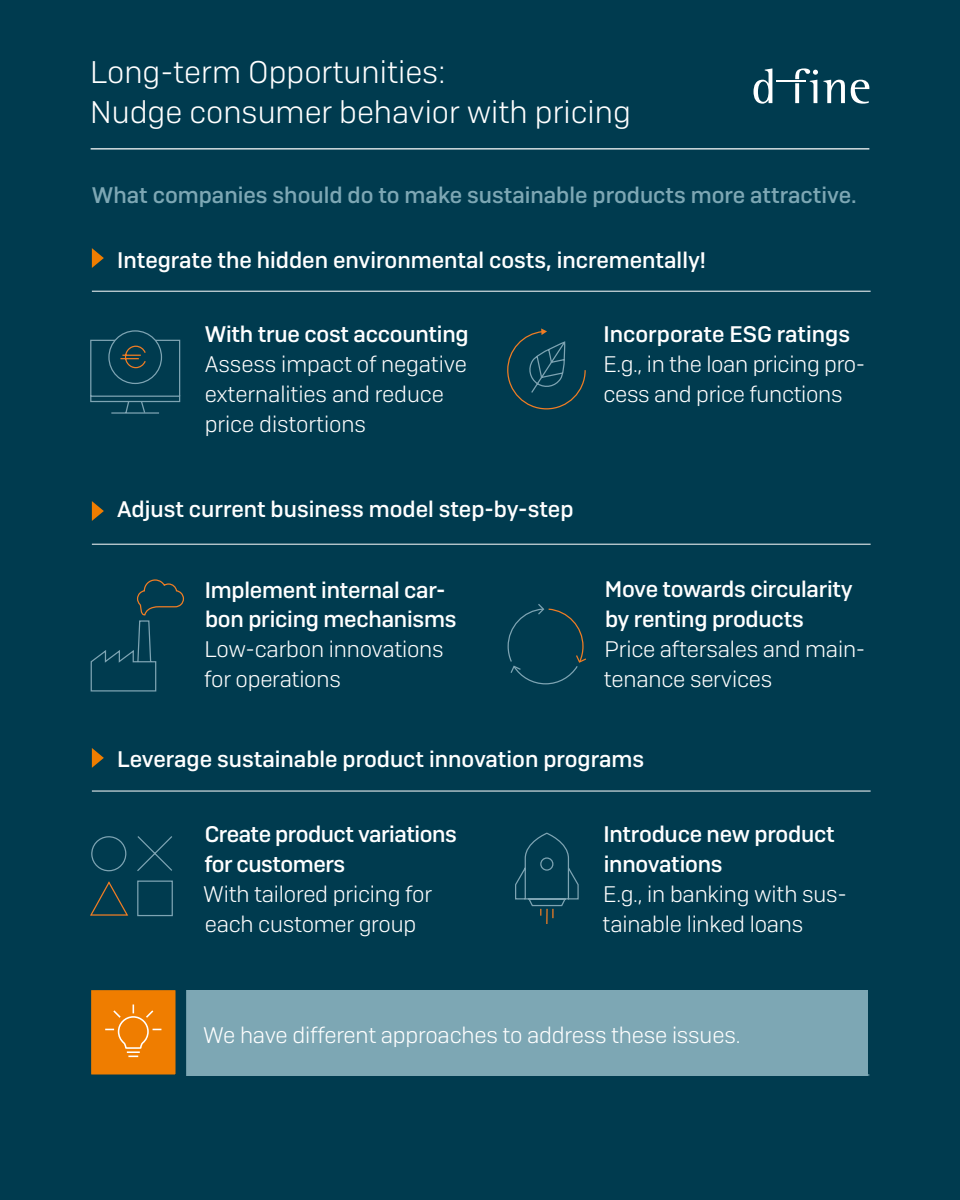
<style>
.page{position:relative;width:960px;height:1200px;background:#003b4f}
.page>*{position:absolute;margin:0;border:0;box-sizing:border-box;transform-origin:0 0}
.t1{font:31.25px/40px "Camber Lg";color:#fff}
.t2{font:500 22.5px/30px "Camber";letter-spacing:-.01em;color:#fff}
.t3{font:22.5px/30px "Camber Lg";letter-spacing:-.01em;color:#fff}
.t4{font:500 22.5px "Camber";color:#7da7b4}
</style>
<div class="page">
<hr style="left:91px;top:148px;width:778px;height:1px;background:#fff">
<hr style="left:91px;top:1074px;width:778px;height:2px;background:#7da7b4">
<svg style="left:754px;top:68px;width:18px;height:36px"></svg>
<hr style="left:776px;top:81px;width:30px;height:1px;background:#fff">
<svg style="left:795px;top:68px;width:74px;height:36px"></svg>
<hr style="left:92px;top:291px;width:779px;height:1px;background:#fff">
<hr style="left:92px;top:544px;width:779px;height:1px;background:#fff">
<hr style="left:92px;top:791px;width:779px;height:1px;background:#fff">
<svg style="left:92px;top:248px;width:12px;height:20px"></svg>
<svg style="left:92px;top:501px;width:12px;height:20px"></svg>
<svg style="left:92px;top:748px;width:12px;height:20px"></svg>
<svg style="left:507px;top:328px;width:79px;height:82px"></svg>
<svg style="left:507px;top:604px;width:79px;height:81px"></svg>
<svg style="left:90px;top:836px;width:83px;height:81px"></svg>
<svg style="left:90px;top:579px;width:94px;height:113px"></svg>
<svg style="left:90px;top:339px;width:91px;height:75px"></svg>
<div style="left:91px;top:990px;width:777px;height:85px;background:#7da7b4"></div>
<svg style="left:91px;top:990px;width:96px;height:86px;background:#cf7812"></svg>
<svg style="left:515px;top:833px;width:64px;height:91px"></svg>
<h1 class="t1" style="left:90px;top:51px;width:542px">Long-term Opportunities:<br>Nudge consumer behavior with pricing</h1>
<p class="t4" style="left:92px;top:181px;width:766px">What companies should do to make sustainable products more attractive.</p>
<p class="t2" style="left:117px;top:244px;width:590px">Integrate the hidden environmental costs, incrementally!</p>
<p class="t2" style="left:205px;top:319px;width:265px">With true cost accounting</p>
<p class="t3" style="left:205px;top:349px;width:264px">Assess impact of negative externalities and reduce price distortions</p>
<p class="t2" style="left:117px;top:494px;width:458px">Adjust current business model step-by-step</p>
<p class="t2" style="left:205px;top:574px;width:253px">Implement internal car&shy;bon pricing mechanisms</p>
<p class="t3" style="left:204px;top:634px;width:241px">Low-carbon innovations for operations</p>
<p class="t2" style="left:603px;top:319px;width:248px">Incorporate ESG ratings</p>
<p class="t3" style="left:603px;top:349px;width:263px">E.g., in the loan pricing pro&shy;cess and price functions</p>
<p class="t2" style="left:605px;top:574px;width:250px">Move towards circularity by renting products</p>
<p class="t3" style="left:604px;top:634px;width:263px">Price aftersales and main&shy;tenance services</p>
<p class="t2" style="left:117px;top:744px;width:529px">Leverage sustainable product innovation programs</p>
<p class="t2" style="left:204px;top:819px;width:254px">Create product variations for customers</p>
<p class="t3" style="left:203px;top:879px;width:231px">With tailored pricing for each customer group</p>
<p class="t2" style="left:603px;top:819px;width:233px">Introduce new product innovations</p>
<p class="t3" style="left:603px;top:879px;width:246px">E.g., in banking with sus&shy;tainable linked loans</p>
<p class="t3" style="left:203px;top:1019px;width:539px">We have different approaches to address these issues.</p>
</div>
